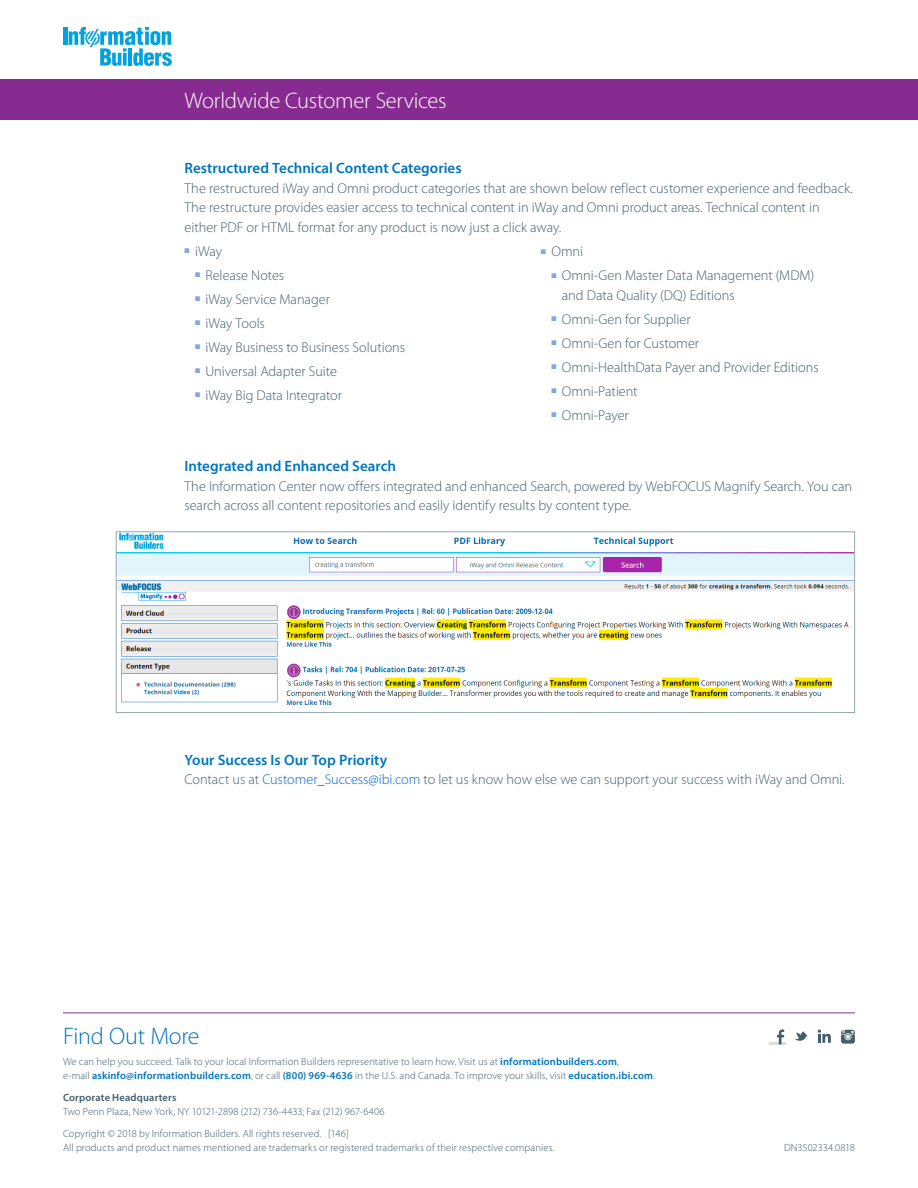
<style>
.page{position:relative;width:918px;height:1188px;background:#fff}
.page>*{position:absolute;margin:0;border:0;box-sizing:border-box;transform-origin:0 0}
.Find_Out_More{font:300 24px "Myriad Pro";letter-spacing:-.01em;color:#0075be}
.Fact_Sheet_Near_Logo{font:300 22.5px "Myriad Pro";letter-spacing:-.01em;color:#fff}
.Subhead_1{font:600 15px "Myriad Pro";color:#0075be}
.Body_text_0p3{font:300 14.25px/19.5px "Myriad Pro";letter-spacing:-.005em;color:#415e6b}
.Address_List_Bottom{font:300 10.5px/13.5px "Myriad Pro";letter-spacing:.01em;color:#415e6b}
.s1{color:#0065d0}
.s2{font-weight:600;color:#0075be}
.s3{font-weight:600}
</style>
<div class="page">
<hr style="left:63px;top:27px;width:4px;height:18px;background:#00a2df">
<svg style="left:69px;top:27px;width:103px;height:39px"></svg>
<div style="left:0;top:80px;width:918px;height:40px;background:#882b90"></div>
<hr style="left:63px;top:1012px;width:792px;height:1px;background:#882b90">
<svg style="left:768px;top:1027px;width:19px;height:19px"></svg>
<svg style="left:769px;top:1030px;width:17px;height:14px"></svg>
<svg style="left:794px;top:1031px;width:14px;height:10px"></svg>
<svg style="left:818px;top:1030px;width:13px;height:13px"></svg>
<svg style="left:841px;top:1030px;width:14px;height:14px"></svg>
<img style="left:118px;top:533px;width:735px;height:172px">
<div style="left:116px;top:531px;width:739px;height:182px;border:1px solid #91a7b3"></div>
<p class="Fact_Sheet_Near_Logo" style="left:184px;top:88px;width:264px">Worldwide Customer Services</p>
<p class="Subhead_1" style="left:184px;top:159px;width:279px">Restructured Technical Content Categories</p>
<p class="Body_text_0p3" style="left:184px;top:178px;width:670px">The restructured iWay and Omni product categories that are shown below reflect customer experience and feedback.<br>The restructure provides easier access to technical content in iWay and Omni product areas. Technical content in either PDF or HTML format for any product is now just a click away.</p>
<p class="Body_text_0p3" style="left:184px;top:241px;width:39px"><sup>■</sup> iWay</p>
<p class="Body_text_0p3" style="left:195px;top:265px;width:91px"><sup>■</sup> Release Notes</p>
<p class="Body_text_0p3" style="left:195px;top:289px;width:136px"><sup>■</sup> iWay Service Manager</p>
<p class="Body_text_0p3" style="left:195px;top:313px;width:71px"><sup>■</sup> iWay Tools</p>
<p class="Body_text_0p3" style="left:195px;top:337px;width:212px"><sup>■</sup> iWay Business to Business Solutions</p>
<p class="Body_text_0p3" style="left:195px;top:361px;width:143px"><sup>■</sup> Universal Adapter Suite</p>
<p class="Body_text_0p3" style="left:195px;top:385px;width:149px"><sup>■</sup> iWay Big Data Integrator</p>
<p class="Body_text_0p3" style="left:541px;top:242px;width:44px"><sup>■</sup> Omni</p>
<p class="Body_text_0p3" style="left:562px;top:266px;width:254px;text-indent:-10px"><sup>■</sup> Omni-Gen Master Data Management (MDM) and Data Quality (DQ) Editions</p>
<p class="Body_text_0p3" style="left:551px;top:309px;width:141px"><sup>■</sup> Omni-Gen for Supplier</p>
<p class="Body_text_0p3" style="left:551px;top:333px;width:149px"><sup>■</sup> Omni-Gen for Customer</p>
<p class="Body_text_0p3" style="left:551px;top:357px;width:269px"><sup>■</sup> Omni-HealthData Payer and Provider Editions</p>
<p class="Body_text_0p3" style="left:551px;top:381px;width:88px"><sup>■</sup> Omni-Patient</p>
<p class="Body_text_0p3" style="left:551px;top:405px;width:79px"><sup>■</sup> Omni-Payer</p>
<p class="Subhead_1" style="left:184px;top:457px;width:213px">Integrated and Enhanced Search</p>
<p class="Body_text_0p3" style="left:184px;top:477px;width:669px">The Information Center now offers integrated and enhanced Search, powered by WebFOCUS Magnify Search. You can search across all content repositories and easily identify results by content type.</p>
<p class="Subhead_1" style="left:184px;top:750px;width:204px">Your Success Is Our Top Priority</p>
<p class="Body_text_0p3" style="left:184px;top:770px;width:662px">Contact us at <span class="s1">Customer_Success@ibi.com</span> to let us know how else we can support your success with iWay and Omni.</p>
<p class="Find_Out_More" style="left:63px;top:1023px;width:138px">Find Out More</p>
<p class="Address_List_Bottom" style="left:63px;top:1055px;width:593px">We can help you succeed. Talk to your local Information Builders representative to learn how. Visit us at <span class="s2">informationbuilders.com</span>,<br>e-mail <span class="s2">askinfo@informationbuilders.com</span>, or call <span class="s2">(800) 969-4636</span> in the U.S. and Canada. To improve your skills, visit <span class="s2">education.ibi.com</span>.</p>
<p class="Address_List_Bottom" style="left:63px;top:1091px;width:323px"><span class="s3">Corporate Headquarters<br></span>Two Penn Plaza, New York, NY 10121-2898 (212) 736-4433; Fax (212) 967-6406</p>
<p class="Address_List_Bottom" style="left:63px;top:1127px;width:493px">Copyright © 2018 by Information Builders. All rights reserved. [146]<br>All products and product names mentioned are trademarks or registered trademarks of their respective companies.</p>
<p class="Address_List_Bottom" style="left:784px;top:1140px;width:72px">DN3502334.0818</p>
</div>
